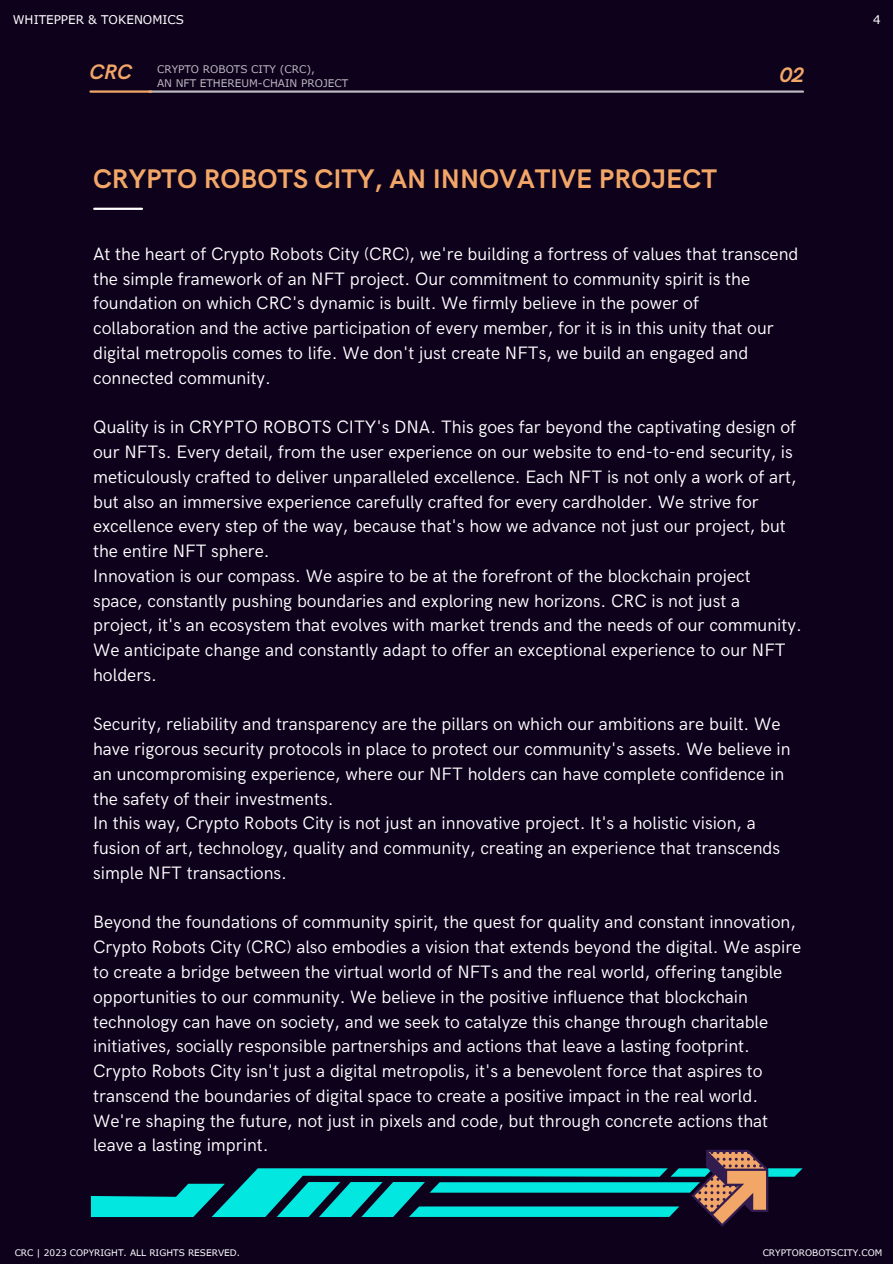
<style>
.page{position:relative;width:893px;height:1264px;background:#fff}
.page>*{position:absolute;margin:0;border:0;box-sizing:border-box;transform-origin:0 0}
.t1{font:700 27px "HK Grotesk";color:#f2a768}
.t2{font:italic 700 21px "HK Grotesk";color:#f2a768}
.t3{font:18px/24.8px "HK Grotesk";color:#fff}
.t4{font:12px "Verdana Pro";color:#fff}
.t5{font:10.5px/14px "Verdana Pro";color:#fff}
.t6{font:9px "Verdana Pro";color:#fff}
.s1{font-family:"HK Grotesk";font-weight:700;font-style:italic;font-size:21px;color:#f2a768}
</style>
<div class="page">
<div style="left:0;top:0;width:892px;height:1263px;background:#0e011c"></div>
<hr style="left:149px;top:90px;width:653px;height:3px;background:#fff">
<hr style="left:90px;top:90px;width:61px;height:3px;background:#f2a768">
<hr style="left:94px;top:208px;width:48px;height:2px;background:#fff">
<svg style="left:91px;top:1149px;width:711px;height:77px"></svg>
<p class="t4" style="left:13px;top:12px;width:173px">WHITEPPER &amp; TOKENOMICS</p>
<p class="t4" style="left:872px;top:12px;width:9px">4</p>
<p class="t5" style="left:157px;top:62px;width:193px;text-indent:-68px"><span class="s1">CRC</span> CRYPTO ROBOTS CITY (CRC),<br>AN NFT ETHEREUM-CHAIN PROJECT</p>
<p class="t2" style="left:779px;top:63px;width:26px">02</p>
<p class="t1" style="left:93px;top:163px;width:625px">CRYPTO ROBOTS CITY, AN INNOVATIVE PROJECT</p>
<p class="t3" style="left:93px;top:242px;width:706px">At the heart of Crypto Robots City (CRC), we're building a fortress of values that transcend the simple framework of an NFT project. Our commitment to community spirit is the foundation on which CRC's dynamic is built. We firmly believe in the power of collaboration and the active participation of every member, for it is in this unity that our digital metropolis comes to life. We don't just create NFTs, we build an engaged and connected community.</p>
<p class="t3" style="left:93px;top:415px;width:704px">Quality is in CRYPTO ROBOTS CITY's DNA. This goes far beyond the captivating design of our NFTs. Every detail, from the user experience on our website to end-to-end security, is meticulously crafted to deliver unparalleled excellence. Each NFT is not only a work of art, but also an immersive experience carefully crafted for every cardholder. We strive for excellence every step of the way, because that's how we advance not just our project, but the entire NFT sphere.</p>
<p class="t3" style="left:93px;top:564px;width:710px">Innovation is our compass. We aspire to be at the forefront of the blockchain project space, constantly pushing boundaries and exploring new horizons. CRC is not just a project, it's an ecosystem that evolves with market trends and the needs of our community.<br>We anticipate change and constantly adapt to offer an exceptional experience to our NFT holders.</p>
<p class="t3" style="left:93px;top:712px;width:699px">Security, reliability and transparency are the pillars on which our ambitions are built. We have rigorous security protocols in place to protect our community's assets. We believe in an uncompromising experience, where our NFT holders can have complete confidence in the safety of their investments.</p>
<p class="t3" style="left:93px;top:811px;width:688px">In this way, Crypto Robots City is not just an innovative project. It's a holistic vision, a fusion of art, technology, quality and community, creating an experience that transcends simple NFT transactions.</p>
<p class="t3" style="left:93px;top:910px;width:709px">Beyond the foundations of community spirit, the quest for quality and constant innovation, Crypto Robots City (CRC) also embodies a vision that extends beyond the digital. We aspire to create a bridge between the virtual world of NFTs and the real world, offering tangible opportunities to our community. We believe in the positive influence that blockchain technology can have on society, and we seek to catalyze this change through charitable initiatives, socially responsible partnerships and actions that leave a lasting footprint.<br>Crypto Robots City isn't just a digital metropolis, it's a benevolent force that aspires to transcend the boundaries of digital space to create a positive impact in the real world.<br>We're shaping the future, not just in pixels and code, but through concrete actions that leave a lasting imprint.</p>
<p class="t6" style="left:15px;top:1246px;width:227px">CRC | 2023 COPYRIGHT. ALL RIGHTS RESERVED.</p>
<p class="t6" style="left:762px;top:1246px;width:121px">CRYPTOROBOTSCITY.COM</p>
</div>
